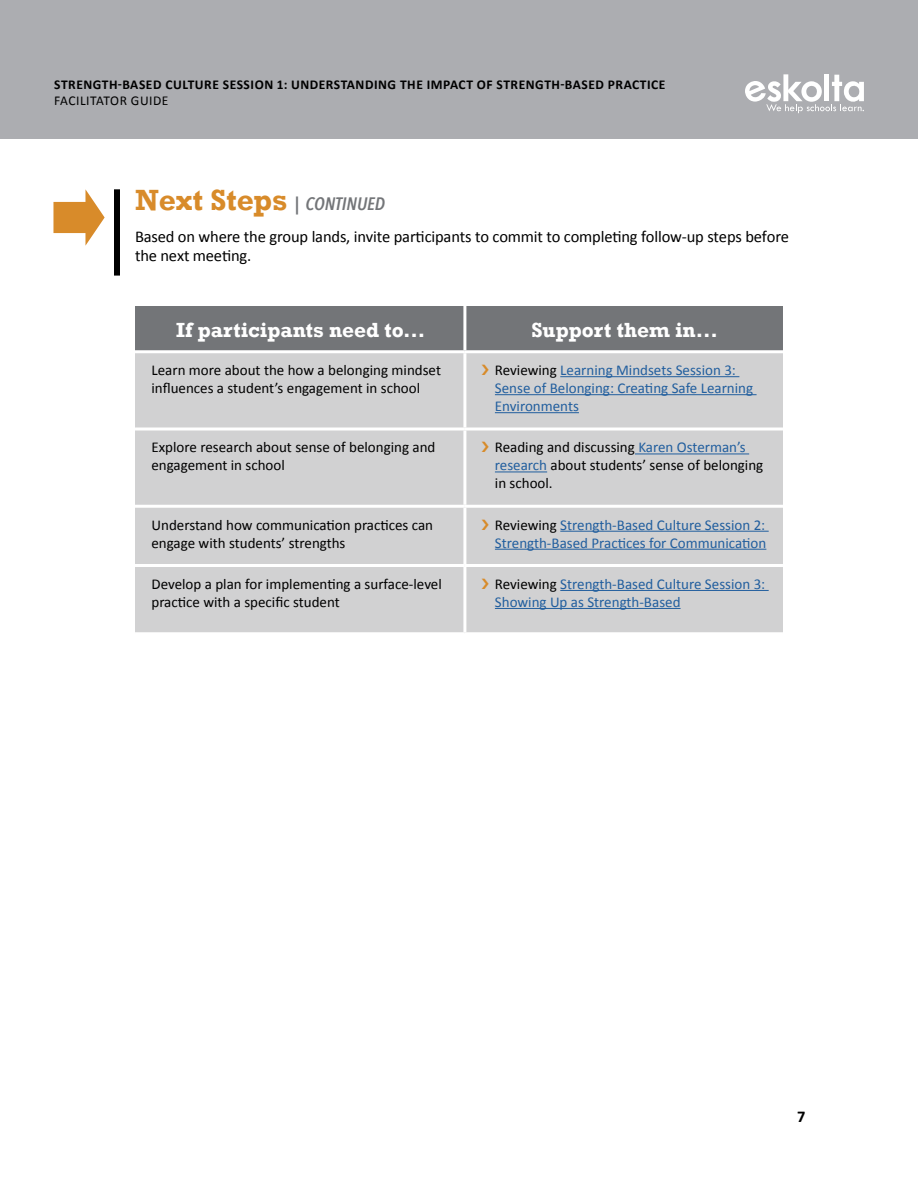
<style>
.page{position:relative;width:918px;height:1188px;background:#fff}
.page>*{position:absolute;margin:0;border:0;box-sizing:border-box;transform-origin:0 0}
.Session_Steps_-_Sect{font:700 30px "Rockwell";color:#d88b2a}
.Extension_text{font:700 21px "Rockwell";color:#fff}
.Session_Steps_-_Sect-2{font:16.5px/19.5px "Calibri";letter-spacing:-.01em;color:#000}
.t1{font:700 16.5px "Calibri";color:#000}
.Next_Steps_-_Table_t{font:15px/18px "Calibri";color:#000}
.t2{font:15px/18px "Calibri";color:#215e9e}
.t3{font:700 13.5px "Calibri";letter-spacing:.04em;color:#000}
.t4{font:13.5px "Calibri";letter-spacing:.04em;color:#000}
.s1{font-family:"Avenir Next Condensed";font-weight:600;font-size:18px;color:#737578}
.s2{font-family:"Avenir Next Condensed";font-weight:600;font-style:italic;font-size:18px;color:#737578}
.s3{color:#000}
.s4{color:#215e9e}
</style>
<div class="page">
<div style="left:0;top:0;width:918px;height:138px;background:#acadb1"></div>
<svg style="left:745px;top:74px;width:119px;height:39px"></svg>
<div style="left:114px;top:189px;width:6px;height:87px;background:#000"></div>
<div style="left:135px;top:306px;width:648px;height:44px;background:#737578"></div>
<div style="left:135px;top:353px;width:648px;height:279px;background:#d1d1d2"></div>
<hr style="left:463px;top:353px;width:3px;height:75px;background:#fff">
<hr style="left:135px;top:428px;width:330px;height:2px;background:#fff">
<hr style="left:465px;top:428px;width:318px;height:2px;background:#fff">
<hr style="left:463px;top:430px;width:3px;height:75px;background:#fff">
<hr style="left:135px;top:505px;width:330px;height:3px;background:#fff">
<hr style="left:465px;top:505px;width:318px;height:3px;background:#fff">
<hr style="left:463px;top:508px;width:3px;height:56px;background:#fff">
<hr style="left:135px;top:564px;width:330px;height:3px;background:#fff">
<hr style="left:465px;top:564px;width:318px;height:3px;background:#fff">
<hr style="left:463px;top:567px;width:3px;height:65px;background:#fff">
<hr style="left:463px;top:306px;width:3px;height:44px;background:#fff">
<hr style="left:560px;top:376px;width:179px;height:1px;background:#215e9e">
<hr style="left:495px;top:394px;width:262px;height:1px;background:#215e9e">
<hr style="left:495px;top:412px;width:84px;height:1px;background:#215e9e">
<hr style="left:635px;top:453px;width:114px;height:1px;background:#215e9e">
<hr style="left:495px;top:471px;width:52px;height:1px;background:#215e9e">
<hr style="left:560px;top:531px;width:209px;height:1px;background:#215e9e">
<hr style="left:495px;top:549px;width:271px;height:1px;background:#215e9e">
<hr style="left:560px;top:590px;width:209px;height:1px;background:#215e9e">
<hr style="left:495px;top:608px;width:186px;height:1px;background:#215e9e">
<svg style="left:53px;top:189px;width:52px;height:57px"></svg>
<svg style="left:482px;top:364px;width:7px;height:11px"></svg>
<svg style="left:482px;top:442px;width:7px;height:10px"></svg>
<svg style="left:482px;top:519px;width:7px;height:11px"></svg>
<svg style="left:482px;top:578px;width:7px;height:11px"></svg>
<p class="t3" style="left:54px;top:76px;width:247px">STRENGTH-BASED CULTURE SESSION 1: UND</p>
<p class="t3" style="left:319px;top:76px;width:37px">ERSTANDIN</p>
<p class="t3" style="left:388px;top:76px;width:229px">G THE IMPACT OF STRENGTH-BASED PRAC</p>
<p class="t3" style="left:640px;top:76px;width:27px">TICE</p>
<p class="t4" style="left:54px;top:92px;width:116px">FACILITATOR GUIDE</p>
<p class="Session_Steps_-_Sect" style="left:135px;top:181px;width:251px">Next Steps <span class="s1">|</span> <span class="s2">CONTINUED</span></p>
<p class="Session_Steps_-_Sect-2" style="left:135px;top:227px;width:656px">Based on where the group lands, invite participants to commit to completing follow-up steps before the next meeting.</p>
<p class="Extension_text" style="left:176px;top:317px;width:251px">If participants need to...</p>
<p class="Extension_text" style="left:531px;top:317px;width:188px">Support them in...</p>
<p class="Next_Steps_-_Table_t" style="left:152px;top:361px;width:291px">Learn more about the how a belonging mindset influences a student’s engagement in school</p>
<p class="t2" style="left:495px;top:361px;width:260px"><span class="s3">Reviewing</span> Learning Mindsets Session 3:<br>Sense of Belonging: Creating Safe Learning<br>Environments</p>
<p class="Next_Steps_-_Table_t" style="left:152px;top:438px;width:285px">Explore research about sense of belonging and engagement in school</p>
<p class="Next_Steps_-_Table_t" style="left:495px;top:438px;width:270px">Reading and discussing <span class="s4">Karen Osterman’s research</span> about students’ sense of belonging in school.</p>
<p class="Next_Steps_-_Table_t" style="left:152px;top:516px;width:283px">Understand how communication practices can engage with students’ strengths</p>
<p class="t2" style="left:495px;top:516px;width:273px"><span class="s3">Reviewing</span> Strength-Based Culture Session 2:<br>Strength-Based Practices for Communication</p>
<p class="Next_Steps_-_Table_t" style="left:152px;top:575px;width:292px">Develop a plan for implementing a surface-level practice with a specific student</p>
<p class="t2" style="left:495px;top:575px;width:272px"><span class="s3">Reviewing</span> Strength-Based Culture Session 3:<br>Showing Up as Strength-Based</p>
<p class="t1" style="left:797px;top:1106px;width:10px">7</p>
</div>
